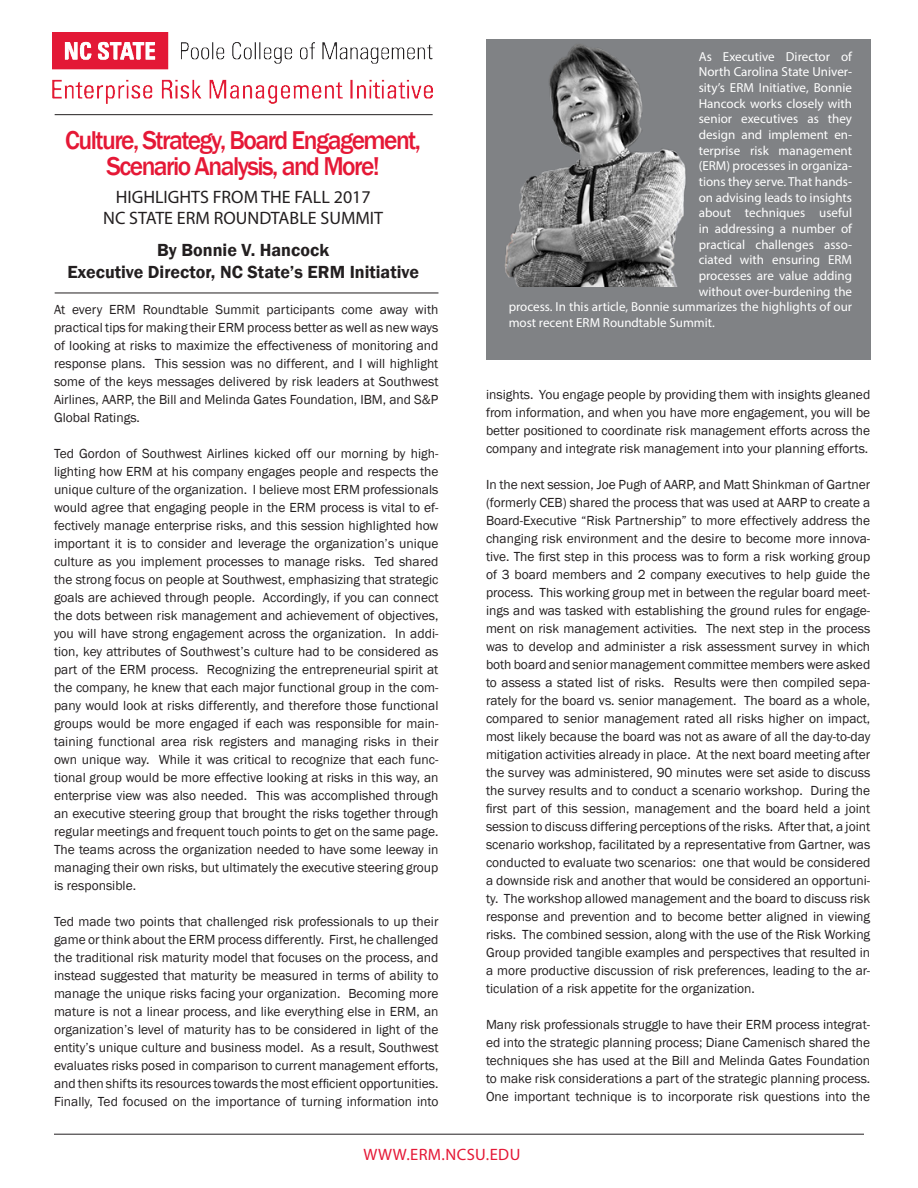
<style>
.page{position:relative;width:918px;height:1188px;background:#fff}
.page>*{position:absolute;margin:0;border:0;box-sizing:border-box;transform-origin:0 0}
.Paragraph_Style_1{font:500 26.55px/25.5px "Franklin Gothic";letter-spacing:-.06em;color:#e51836;text-align:center;scale:.96 1}
.author_title{font:600 18px/21.6px "Franklin Gothic";color:#231f20;text-align:center}
.author_title-2{font:18px "Myriad Pro";color:#231f20}
.t1{font:16.5px "Myriad Pro";letter-spacing:.025em;color:#e51836}
.paragraph_content_NO{font:13.5px/18px "Franklin Gothic";color:#231f20;text-align:justify}
.bio{font:13.05px "Myriad Pro";color:#fff}
</style>
<div class="page">
<div style="left:486px;top:39px;width:384px;height:321px;background:#808285"></div>
<hr style="left:54px;top:1134px;width:810px;height:1px;background:#231f20">
<img style="left:504px;top:44px;width:182px;height:243px">
<hr style="left:55px;top:293px;width:383px;height:1px;background:#231f20">
<hr style="left:55px;top:114px;width:378px;height:1px;background:#231f20">
<img style="left:53px;top:33px;width:380px;height:70px">
<p class="Paragraph_Style_1" style="left:65px;top:128px;width:372px">Culture, Strategy, Board Engagement,<br>Scenario Analysis, and More!</p>
<p class="author_title-2" style="left:116px;top:186px;width:257px">HIGHLIGHTS FROM THE FALL 2017</p>
<p class="author_title-2" style="left:103px;top:207px;width:282px">NC STATE ERM ROUNDTABLE SUMMIT</p>
<p class="author_title" style="left:67px;top:240px;width:353px">By Bonnie V. Hancock<br>Executive Director, NC State’s ERM Initiative</p>
<p class="paragraph_content_NO" style="left:54px;top:301px;width:386px">At every ERM Roundtable Summit participants come away with practical tips for making their ERM process better as well as new ways of looking at risks to maximize the effectiveness of monitoring and response plans. This session was no different, and I will highlight some of the keys messages delivered by risk leaders at Southwest Airlines, AARP, the Bill and Melinda Gates Foundation, IBM, and S&amp;P Global Ratings.</p>
<p class="paragraph_content_NO" style="left:54px;top:445px;width:386px">Ted Gordon of Southwest Airlines kicked off our morning by high&shy;lighting how ERM at his company engages people and respects the unique culture of the organization. I believe most ERM professionals would agree that engaging people in the ERM process is vital to ef&shy;fectively manage enterprise risks, and this session highlighted how important it is to consider and leverage the organization’s unique culture as you implement processes to manage risks. Ted shared the strong focus on people at Southwest, emphasizing that strategic goals are achieved through people. Accordingly, if you can connect the dots between risk management and achievement of objectives, you will have strong engagement across the organization. In addi&shy;tion, key attributes of Southwest’s culture had to be considered as part of the ERM process. Recognizing the entrepreneurial spirit at the company, he knew that each major functional group in the com&shy;pany would look at risks differently, and therefore those functional groups would be more engaged if each was responsible for main&shy;taining functional area risk registers and managing risks in their own unique way. While it was critical to recognize that each func&shy;tional group would be more effective looking at risks in this way, an enterprise view was also needed. This was accomplished through an executive steering group that brought the risks together through regular meetings and frequent touch points to get on the same page.<br>The teams across the organization needed to have some leeway in managing their own risks, but ultimately the executive steering group is responsible.</p>
<p class="paragraph_content_NO" style="left:54px;top:913px;width:386px">Ted made two points that challenged risk professionals to up their game or think about the ERM process differently. First, he challenged the traditional risk maturity model that focuses on the process, and instead suggested that maturity be measured in terms of ability to manage the unique risks facing your organization. Becoming more mature is not a linear process, and like everything else in ERM, an organization’s level of maturity has to be considered in light of the entity’s unique culture and business model. As a result, Southwest evaluates risks posed in comparison to current management efforts, and then shifts its resources towards the most efficient opportunities.<br>Finally, Ted focused on the importance of turning information into</p>
<p class="bio" style="left:699px;top:48px;width:155px">As Executive Director of</p>
<p class="bio" style="left:699px;top:64px;width:155px">North Carolina State Univer-</p>
<p class="bio" style="left:699px;top:80px;width:155px">sity’s ERM Initiative, Bonnie</p>
<p class="bio" style="left:699px;top:95px;width:155px">Hancock works closely with</p>
<p class="bio" style="left:699px;top:111px;width:155px">senior executives as they</p>
<p class="bio" style="left:699px;top:127px;width:155px">design and implement en-</p>
<p class="bio" style="left:699px;top:142px;width:155px">terprise risk management</p>
<p class="bio" style="left:699px;top:158px;width:155px">(ERM) processes in organiza-</p>
<p class="bio" style="left:699px;top:174px;width:155px">tions they serve. That hands-</p>
<p class="bio" style="left:699px;top:189px;width:155px">on advising leads to insights</p>
<p class="bio" style="left:699px;top:205px;width:155px">about techniques useful</p>
<p class="bio" style="left:699px;top:221px;width:155px">in addressing a number of</p>
<p class="bio" style="left:699px;top:236px;width:155px">practical challenges asso-</p>
<p class="bio" style="left:699px;top:252px;width:155px">ciated with ensuring ERM</p>
<p class="bio" style="left:699px;top:268px;width:155px">processes are value adding</p>
<p class="bio" style="left:699px;top:283px;width:155px">without over-burdening the</p>
<p class="bio" style="left:509px;top:299px;width:345px">process. In this article, Bonnie summarizes the highlights of our</p>
<p class="bio" style="left:509px;top:315px;width:208px">most recent ERM Roundtable Summit.</p>
<p class="paragraph_content_NO" style="left:486px;top:386px;width:386px">insights. You engage people by providing them with insights gleaned from information, and when you have more engagement, you will be better positioned to coordinate risk management efforts across the company and integrate risk management into your planning efforts.</p>
<p class="paragraph_content_NO" style="left:486px;top:476px;width:386px">In the next session, Joe Pugh of AARP, and Matt Shinkman of Gartner (formerly CEB) shared the process that was used at AARP to create a Board-Executive “Risk Partnership” to more effectively address the changing risk environment and the desire to become more innova&shy;tive. The first step in this process was to form a risk working group of 3 board members and 2 company executives to help guide the process. This working group met in between the regular board meet&shy;ings and was tasked with establishing the ground rules for engage&shy;ment on risk management activities. The next step in the process was to develop and administer a risk assessment survey in which both board and senior management committee members were asked to assess a stated list of risks. Results were then compiled sepa&shy;rately for the board vs. senior management. The board as a whole, compared to senior management rated all risks higher on impact, most likely because the board was not as aware of all the day-to-day mitigation activities already in place. At the next board meeting after the survey was administered, 90 minutes were set aside to discuss the survey results and to conduct a scenario workshop. During the first part of this session, management and the board held a joint session to discuss differing perceptions of the risks. After that, a joint scenario workshop, facilitated by a representative from Gartner, was conducted to evaluate two scenarios: one that would be considered a downside risk and another that would be considered an opportuni&shy;ty. The workshop allowed management and the board to discuss risk response and prevention and to become better aligned in viewing risks. The combined session, along with the use of the Risk Working Group provided tangible examples and perspectives that resulted in a more productive discussion of risk preferences, leading to the ar&shy;ticulation of a risk appetite for the organization.</p>
<p class="paragraph_content_NO" style="left:486px;top:1016px;width:386px">Many risk professionals struggle to have their ERM process integrat&shy;ed into the strategic planning process; Diane Camenisch shared the techniques she has used at the Bill and Melinda Gates Foundation to make risk considerations a part of the strategic planning process.<br>One important technique is to incorporate risk questions into the</p>
<p class="t1" style="left:364px;top:1144px;width:158px">WWW.ERM.NCSU.EDU</p>
</div>
